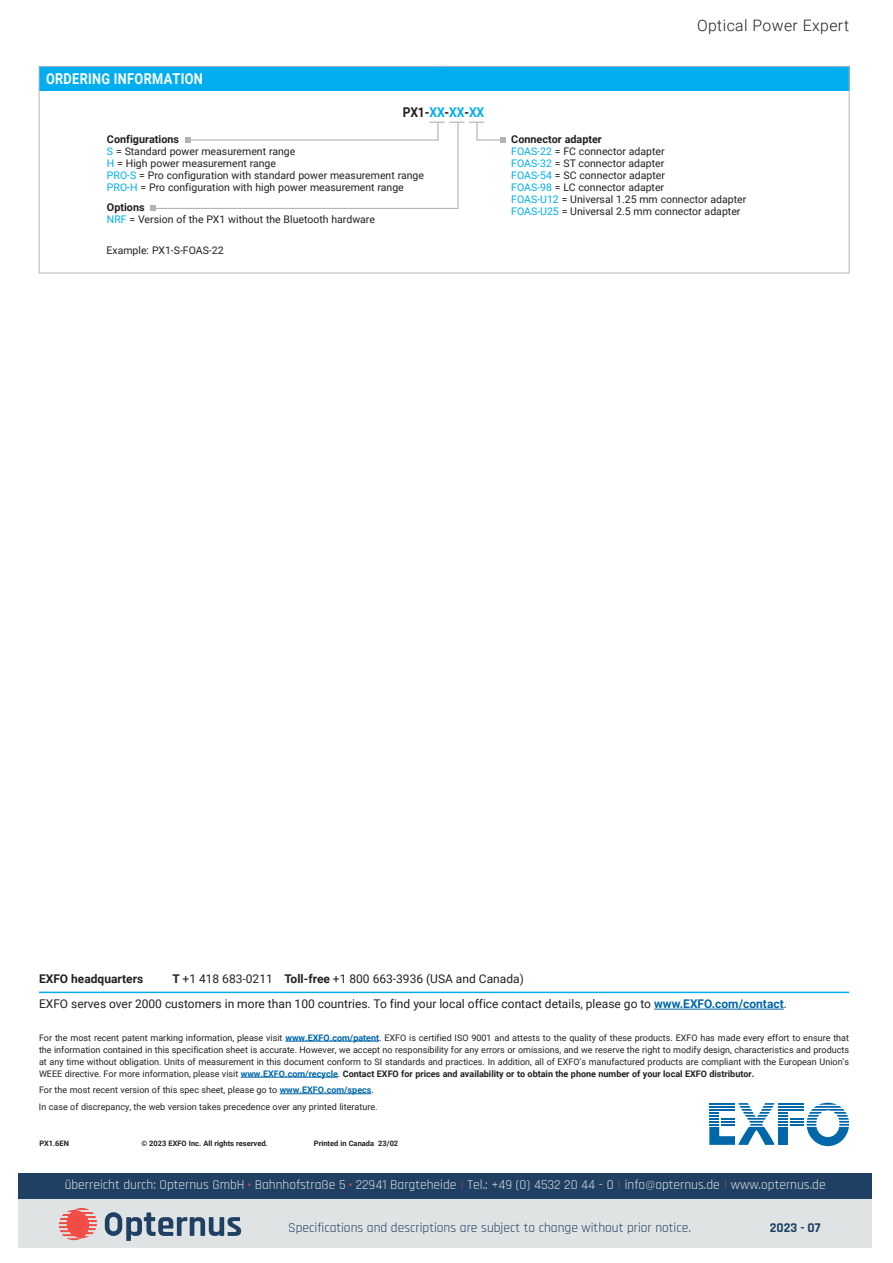
<style>
.page{position:relative;width:893px;height:1263px;background:#fff}
.page>*{position:absolute;margin:0;border:0;box-sizing:border-box;transform-origin:0 0}
.t1{font:300 15.75px "Roboto";letter-spacing:.025em;color:#231f20}
.t2{font:700 15px "Roboto";letter-spacing:.025em;color:#fff;scale:.85 1}
.t3{font:13.5px "Rajdhani";color:#e0e3e3}
.t4{font:13.5px "Rajdhani";color:#1f4063}
.t5{font:700 13.5px "Roboto";letter-spacing:-.01em;color:#231f20;scale:.9 1}
.t6{font:700 13.5px "Rajdhani";color:#1f4063}
.t7{font:12px/25.2px "Roboto";color:#231f20}
.t8{font:700 12px "Roboto";color:#231f20}
.t9{font:700 10.8px "Roboto";color:#231f20}
.t10{font:10.5px/12px "Roboto";color:#231f20}
.t11{font:9px/12px "Roboto";color:#231f20;text-align:justify}
.t12{font:700 7.5px "Roboto";color:#231f20}
.s1{color:#00aeef}
.s2{font-weight:700}
.s3{font-weight:700;color:#0068a9}
.s4{font-weight:700;color:#ef4d45}
.s5{font-weight:300;color:#ef4d45}
.s6{font-weight:300}
.s7{font-style:inherit}
</style>
<div class="page">
<div style="left:19px;top:1190px;width:853px;height:58px;background:#e0e3e3"></div>
<div style="left:19px;top:1173px;width:853px;height:25px;background:#1f4063"></div>
<svg style="left:105px;top:1212px;width:136px;height:29px"></svg>
<svg style="left:59px;top:1208px;width:38px;height:32px"></svg>
<svg style="left:709px;top:1103px;width:140px;height:43px"></svg>
<hr style="left:709px;top:1109px;width:26px;height:2px;background:#0068a9">
<hr style="left:39px;top:992px;width:810px;height:1px;background:#00aeef">
<hr style="left:241px;top:1077px;width:97px;height:1px;background:#0068a9">
<hr style="left:285px;top:1041px;width:94px;height:1px;background:#0068a9">
<hr style="left:654px;top:1009px;width:130px;height:1px;background:#0068a9">
<hr style="left:280px;top:1093px;width:91px;height:1px;background:#0068a9">
<div style="left:39px;top:66px;width:810px;height:25px;background:#00aeef"></div>
<svg style="left:40px;top:91px;width:809px;height:182px"></svg>
<hr style="left:39px;top:66px;width:405px;height:1px;background:#b2b3b7">
<svg style="left:39px;top:67px;width:1px;height:24px"></svg>
<hr style="left:444px;top:66px;width:405px;height:1px;background:#b2b3b7">
<svg style="left:849px;top:67px;width:1px;height:24px"></svg>
<hr style="left:39px;top:91px;width:1px;height:182px;background:#b2b3b7">
<hr style="left:849px;top:91px;width:1px;height:182px;background:#b2b3b7">
<hr style="left:39px;top:273px;width:405px;height:1px;background:#b2b3b7">
<hr style="left:444px;top:273px;width:405px;height:1px;background:#b2b3b7">
<svg style="left:151px;top:121px;width:354px;height:90px"></svg>
<h2 class="t2" style="left:46px;top:69px;width:186px">ORDERING INFORMATION</h2>
<h3 class="t5" style="left:403px;top:103px;width:92px">PX1-<span class="s1">XX</span>-<span class="s1">XX</span>-<span class="s1">XX</span></h3>
<p class="t9" style="left:107px;top:131px;width:74px">Configurations</p>
<p class="t10" style="left:107px;top:144px;width:318px"><span class="s1">S</span> = Standard power measurement range<br><span class="s1">H</span> = High power measurement range<br><span class="s1">PRO-S</span> = Pro configuration with standard power measurement range <span class="s1">PRO-H</span> = Pro configuration with high power measurement range</p>
<p class="t9" style="left:107px;top:199px;width:39px">Options</p>
<p class="t10" style="left:107px;top:213px;width:270px"><span class="s1">NRF</span> = Version of the PX1 without the Bluetooth hardware</p>
<p class="t10" style="left:107px;top:244px;width:119px">Example: PX1-S-FOAS-22</p>
<h1 class="t1" style="left:697px;top:15px;width:153px">Optical Power Expert</h1>
<p class="t9" style="left:511px;top:131px;width:92px">Connector adapter</p>
<p class="t10" style="left:511px;top:144px;width:237px"><span class="s1">FOAS-22</span> = FC connector adapter<br><span class="s1">FOAS-32</span> = ST connector adapter<br><span class="s1">FOAS-54</span> = SC connector adapter<br><span class="s1">FOAS-98</span> = LC connector adapter<br><span class="s1">FOAS-U12</span> = Universal 1.25 mm connector adapter <span class="s1">FOAS-U25</span> = Universal 2.5 mm connector adapter</p>
<h3 class="t7" style="left:39px;top:966px;width:749px;text-indent:133px"><span class="s2">T</span> +1 418 683-0211 <span class="s2">Toll-free</span> +1 800 663-3936 (USA and Canada)<br>EXFO serves over 2000 customers in more than 100 countries. To find your local office contact details, please go to <span class="s3">www.EXFO.com/contact</span>.</h3>
<p class="t11" style="left:39px;top:1031px;width:812px">For the most recent patent marking information, please visit <span class="s3">www.EXFO.com/patent</span>. EXFO is certified ISO 9001 and attests to the quality of these products. EXFO has made every effort to ensure that the information contained in this specification sheet is accurate. However, we accept no responsibility for any errors or omissions, and we reserve the right to modify design, characteristics and products at any time without obligation. Units of measurement in this document conform to SI standards and practices. In addition, all of EXFO’s manufactured products are compliant with the European Union’s WEEE directive. For more information, please visit <span class="s3">www.EXFO.com/recycle</span>. <span class="s2">Contact EXFO for prices and availability or to obtain the phone number of your local EXFO distributor.</span></p>
<p class="t11" style="left:39px;top:1081px;width:340px;line-height:16.6px">For the most recent version of this spec sheet, please go to <span class="s3">www.EXFO.com/specs</span>.<br>In case of discrepancy, the web version takes precedence over any printed literature.</p>
<h3 class="t8" style="left:39px;top:970px;width:106px">EXFO headquarters</h3>
<p class="t12" style="left:39px;top:1138px;width:31px">PX1.6EN</p>
<p class="t12" style="left:141px;top:1138px;width:128px">© 2023 EXFO Inc. All rights reserved.</p>
<p class="t12" style="left:314px;top:1138px;width:86px">Printed in Canada 23/02</p>
<h3 class="t3" style="left:65px;top:1177px;width:763px">überreicht durch: Opternus GmbH <span class="s4">·</span> Bahnhofstraße 5 <span class="s4">·</span> 22941 Bargteheide <span class="s5">।</span> Tel.: +49 (0) 4532 20 44 - 0 <span class="s5">।</span> info<span class="s6">@</span>opternus.de <span class="s5">।</span> www.opternus.de</h3>
<h3 class="t4" style="left:288px;top:1220px;width:404px">Specifications and descriptions are subject to change without prior notice.</h3>
<h3 class="t6" style="left:770px;top:1219px;width:52px">2023 - <span class="s7">07</span></h3>
</div>
